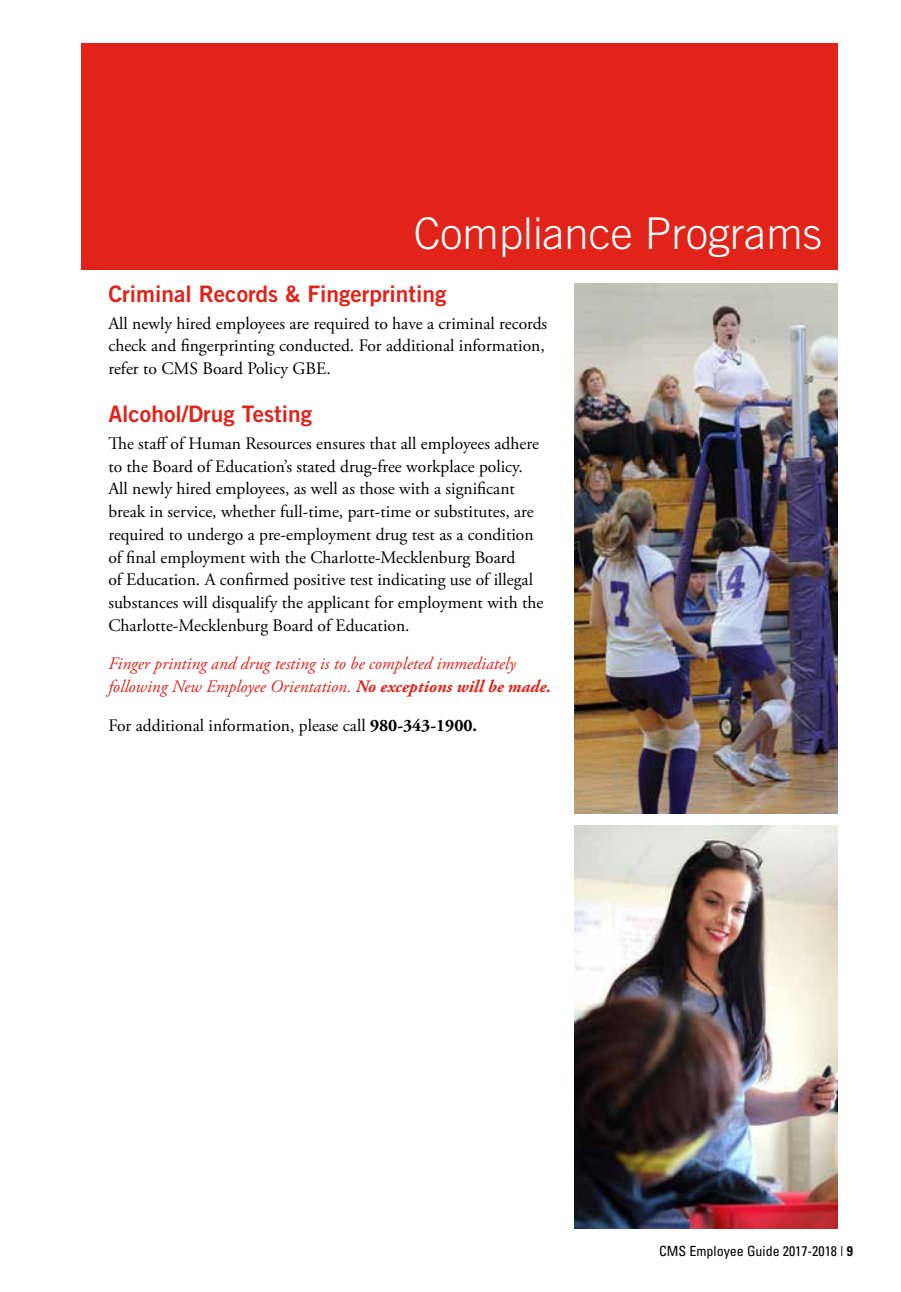
<style>
.page{position:relative;width:901px;height:1292px;background:#fff}
.page>*{position:absolute;margin:0;border:0;box-sizing:border-box;transform-origin:0 0}
.t1{font:300 43.75px "Trade Gothic";color:#fff}
.t2{font:22.75px "Trade Gothic Bold Two";color:#e2231a}
.t3{font:17.5px/22.8px "Adobe Garamond Pro";color:#000}
.t4{font:italic 17.5px/22.8px "Adobe Garamond Pro";color:#e2231a}
.t5{font:condensed 14px "Univers";color:#000}
.s1{font-weight:700}
</style>
<div class="page">
<div style="left:82px;top:43px;width:756px;height:227px;background:#e2231a"></div>
<img style="left:575px;top:284px;width:263px;height:529px">
<img style="left:575px;top:825px;width:263px;height:403px">
<h1 class="t1" style="left:414px;top:207px;width:410px">Compliance Programs</h1>
<h2 class="t2" style="left:108px;top:280px;width:340px">Criminal Records &amp; Fingerprinting</h2>
<p class="t3" style="left:108px;top:312px;width:440px">All newly hired employees are required to have a criminal records check and fingerprinting conducted. For additional information, refer to CMS Board Policy GBE.</p>
<h2 class="t2" style="left:108px;top:400px;width:205px">Alcohol/Drug Testing</h2>
<p class="t3" style="left:108px;top:432px;width:437px">The staff of Human Resources ensures that all employees adhere to the Board of Education’s stated drug-free workplace policy.<br>All newly hired employees, as well as those with a significant break in service, whether full-time, part-time or substitutes, are required to undergo a pre-employment drug test as a condition of final employment with the Charlotte-Mecklenburg Board<br>of Education. A confirmed positive test indicating use of illegal substances will disqualify the applicant for employment with the Charlotte-Mecklenburg Board of Education.</p>
<p class="t4" style="left:108px;top:653px;width:444px">Finger printing and drug testing is to be completed immediately following New Employee Orientation. <span class="s1">No exceptions will be made.</span></p>
<p class="t3" style="left:108px;top:714px;width:370px">For additional information, please call <span class="s1">980-343-1900.</span></p>
<p class="t5" style="left:659px;top:1242px;width:195px">CMS Employee Guide 2017-2018 | <span class="s1">9</span></p>
</div>
